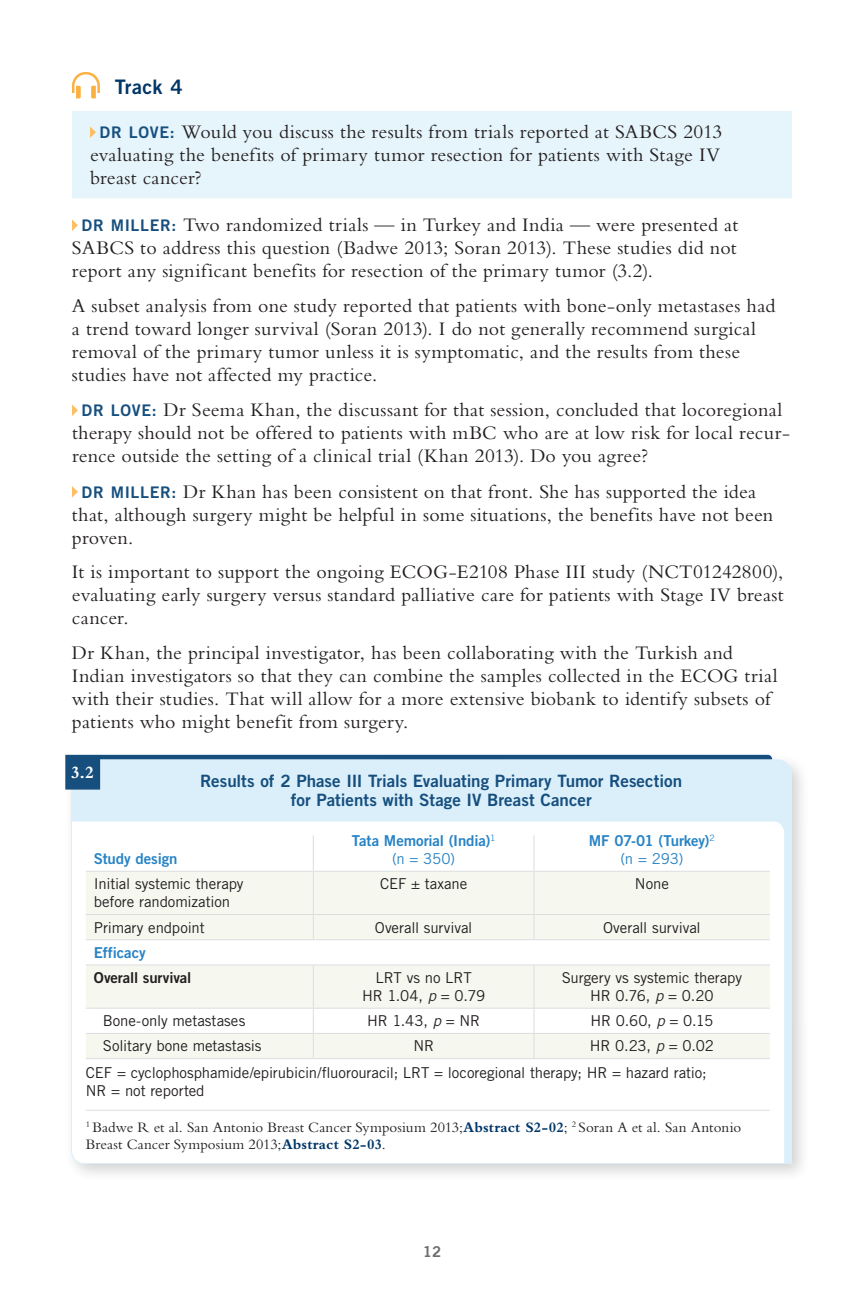
<style>
.page{position:relative;width:864px;height:1296px;background:#fff}
.page>*{position:absolute;margin:0;border:0;box-sizing:border-box;transform-origin:0 0}
.t1{font:20px/23px "Bembo RTP Std";letter-spacing:.01em;color:#231f20}
.t2{font:20px "Trade Gothic LT Std Bd 2";letter-spacing:.015em;color:#003667}
.t3{font:700 18px "Bembo RTP Std";color:#fff}
.t4{font:17px/19px "Trade Gothic LT Std Bd 2";color:#164f7e;text-align:center}
.t5{font:15px/18px "Trade Gothic LT Std";letter-spacing:-.005em;color:#231f20}
.t6{font:15px/16.4px "Bembo RTP Std";letter-spacing:.005em;color:#231f20}
.t7{font:15px "Trade Gothic LT Std Bd 2";letter-spacing:-.01em;color:#2783c5}
.t8{font:15px "Trade Gothic LT Std Bd 2";letter-spacing:-.01em;color:#231f20}
.t9{font:15px "Trade Gothic LT Std";letter-spacing:-.005em;color:#2783c5}
.t10{font:15px "Trade Gothic LT Std Bd 2";color:#6c6d70}
.s1{font-family:"Trade Gothic LT Std Bd 2";font-size:16px;color:#164f7e}
.s2{font-style:italic}
.s3{font-weight:700;color:#003667}
</style>
<div class="page">
<div style="left:64px;top:753px;width:746px;height:430px;background:#231f20;opacity:.2"></div>
<svg style="left:70px;top:759px;width:722px;height:405px"></svg>
<svg style="left:65px;top:755px;width:707px;height:35px;background:#b9d4e5"></svg>
<div style="left:72px;top:111px;width:720px;height:87px;background:#e6f4fb"></div>
<svg style="left:72px;top:72px;width:28px;height:26px"></svg>
<svg style="left:90px;top:126px;width:6px;height:12px"></svg>
<svg style="left:72px;top:219px;width:6px;height:12px"></svg>
<svg style="left:72px;top:405px;width:6px;height:11px"></svg>
<svg style="left:72px;top:486px;width:6px;height:12px"></svg>
<hr style="left:86px;top:1110px;width:684px;height:1px;background:#dcdddf">
<div style="left:86px;top:872px;width:684px;height:186px;background:#f6f8f0"></div>
<svg style="left:86px;top:940px;width:684px;height:93px"></svg>
<hr style="left:313px;top:835px;width:1px;height:36px;background:#dcdddf">
<hr style="left:534px;top:835px;width:1px;height:36px;background:#dcdddf">
<hr style="left:86px;top:871px;width:227px;height:1px;background:#dcdddf">
<hr style="left:313px;top:871px;width:221px;height:1px;background:#dcdddf">
<hr style="left:313px;top:872px;width:1px;height:42px;background:#dcdddf">
<hr style="left:534px;top:871px;width:236px;height:1px;background:#dcdddf">
<hr style="left:534px;top:872px;width:1px;height:42px;background:#dcdddf">
<hr style="left:86px;top:914px;width:227px;height:1px;background:#dcdddf">
<hr style="left:313px;top:914px;width:221px;height:1px;background:#dcdddf">
<svg style="left:313px;top:915px;width:1px;height:24px"></svg>
<hr style="left:534px;top:914px;width:236px;height:1px;background:#dcdddf">
<svg style="left:534px;top:915px;width:1px;height:24px"></svg>
<hr style="left:86px;top:939px;width:227px;height:1px;background:#dcdddf">
<hr style="left:313px;top:939px;width:221px;height:1px;background:#dcdddf">
<hr style="left:534px;top:939px;width:236px;height:1px;background:#dcdddf">
<hr style="left:86px;top:964px;width:227px;height:1px;background:#dcdddf">
<hr style="left:313px;top:964px;width:221px;height:1px;background:#dcdddf">
<hr style="left:313px;top:965px;width:1px;height:43px;background:#dcdddf">
<hr style="left:534px;top:964px;width:236px;height:1px;background:#dcdddf">
<hr style="left:534px;top:965px;width:1px;height:43px;background:#dcdddf">
<hr style="left:86px;top:1008px;width:227px;height:1px;background:#dcdddf">
<hr style="left:313px;top:1008px;width:221px;height:1px;background:#dcdddf">
<hr style="left:534px;top:1008px;width:236px;height:1px;background:#dcdddf">
<hr style="left:86px;top:1033px;width:227px;height:1px;background:#dcdddf">
<hr style="left:313px;top:1033px;width:221px;height:1px;background:#dcdddf">
<hr style="left:534px;top:1033px;width:236px;height:1px;background:#dcdddf">
<svg style="left:313px;top:1009px;width:1px;height:49px"></svg>
<svg style="left:534px;top:1009px;width:1px;height:49px"></svg>
<hr style="left:86px;top:1058px;width:227px;height:1px;background:#dcdddf">
<hr style="left:313px;top:1058px;width:221px;height:1px;background:#dcdddf">
<hr style="left:534px;top:1058px;width:236px;height:1px;background:#dcdddf">
<p class="t2" style="left:115px;top:74px;width:69px">Track 4</p>
<p class="t1" style="left:90px;top:120px;width:634px;text-align:justify;text-indent:10px"><span class="s1">DR LOVE:</span> Would you discuss the results from trials reported at SABCS 2013 evaluating the benefits of primary tumor resection for patients with Stage IV breast cancer?</p>
<p class="t1" style="left:72px;top:213px;width:668px;text-align:justify;text-indent:10px"><span class="s1">DR MILLER:</span> Two randomized trials — in Turkey and India — were presented at SABCS to address this question (Badwe 2013; Soran 2013). These studies did not report any significant benefits for resection of the primary tumor (3.2).</p>
<p class="t1" style="left:72px;top:293px;width:705px">A subset analysis from one study reported that patients with bone-only metastases had a trend toward longer survival (Soran 2013). I do not generally recommend surgical removal of the primary tumor unless it is symptomatic, and the results from these studies have not affected my practice.</p>
<p class="t1" style="left:72px;top:398px;width:719px;text-indent:10px"><span class="s1">DR LOVE:</span> Dr Seema Khan, the discussant for that session, concluded that locoregional therapy should not be offered to patients with mBC who are at low risk for local recur&shy;rence outside the setting of a clinical trial (Khan 2013). Do you agree?</p>
<p class="t1" style="left:72px;top:479px;width:703px;text-indent:10px"><span class="s1">DR MILLER:</span> Dr Khan has been consistent on that front. She has supported the idea that, although surgery might be helpful in some situations, the benefits have not been proven.</p>
<p class="t1" style="left:72px;top:560px;width:713px;text-align:justify">It is important to support the ongoing ECOG-E2108 Phase III study (NCT01242800), evaluating early surgery versus standard palliative care for patients with Stage IV breast cancer.</p>
<p class="t1" style="left:72px;top:641px;width:707px">Dr Khan, the principal investigator, has been collaborating with the Turkish and Indian investigators so that they can combine the samples collected in the ECOG trial with their studies. That will allow for a more extensive biobank to identify subsets of patients who might benefit from surgery.</p>
<p class="t3" style="left:71px;top:763px;width:25px">3.2</p>
<p class="t7" style="left:94px;top:849px;width:85px">Study design</p>
<p class="t4" style="left:200px;top:771px;width:483px">Results of 2 Phase III Trials Evaluating Primary Tumor Resection for Patients with Stage IV Breast Cancer</p>
<p class="t7" style="left:352px;top:831px;width:145px">Tata Memorial (India)<sup>1</sup></p>
<p class="t9" style="left:392px;top:850px;width:65px">(n = 350)</p>
<p class="t7" style="left:589px;top:831px;width:127px">MF 07-01 (Turkey)<sup>2</sup></p>
<p class="t9" style="left:621px;top:850px;width:64px">(n = 293)</p>
<p class="t5" style="left:94px;top:875px;width:151px">Initial systemic therapy before randomization</p>
<p class="t5" style="left:380px;top:875px;width:89px">CEF ± taxane</p>
<p class="t5" style="left:635px;top:875px;width:35px">None</p>
<p class="t5" style="left:94px;top:918px;width:112px">Primary endpoint</p>
<p class="t5" style="left:375px;top:918px;width:99px">Overall survival</p>
<p class="t5" style="left:603px;top:918px;width:99px">Overall survival</p>
<p class="t7" style="left:94px;top:943px;width:53px">Efficacy</p>
<p class="t8" style="left:94px;top:968px;width:99px">Overall survival</p>
<p class="t5" style="left:362px;top:968px;width:125px;text-align:center">LRT vs no LRT<br>HR 1.04, <span class="s2">p</span> = 0.79</p>
<p class="t5" style="left:562px;top:968px;width:182px;text-align:center">Surgery vs systemic therapy<br>HR 0.76, <span class="s2">p</span> = 0.20</p>
<p class="t5" style="left:103px;top:1012px;width:144px">Bone-only metastases</p>
<p class="t5" style="left:367px;top:1012px;width:115px">HR 1.43, <span class="s2">p</span> = NR</p>
<p class="t5" style="left:591px;top:1012px;width:124px">HR 0.60, <span class="s2">p</span> = 0.15</p>
<p class="t5" style="left:103px;top:1037px;width:160px">Solitary bone metastasis</p>
<p class="t5" style="left:413px;top:1037px;width:22px">NR</p>
<p class="t5" style="left:86px;top:1032px;width:630px;line-height:27px;text-indent:504px">HR 0.23, <span class="s2">p</span> = 0.02<br>CEF = cyclophosphamide/epirubicin/fluorouracil; LRT = locoregional therapy; HR = hazard ratio;</p>
<p class="t5" style="left:86px;top:1082px;width:120px">NR = not reported</p>
<p class="t6" style="left:86px;top:1119px;width:657px"><sup>1</sup> Badwe R et al. San Antonio Breast Cancer Symposium 2013;<span class="s3">Abstract S2-02</span>; <sup>2</sup> Soran A et al. San Antonio<br>Breast Cancer Symposium 2013;<span class="s3">Abstract S2-03</span>.</p>
<p class="t10" style="left:423px;top:1242px;width:20px">12</p>
</div>
